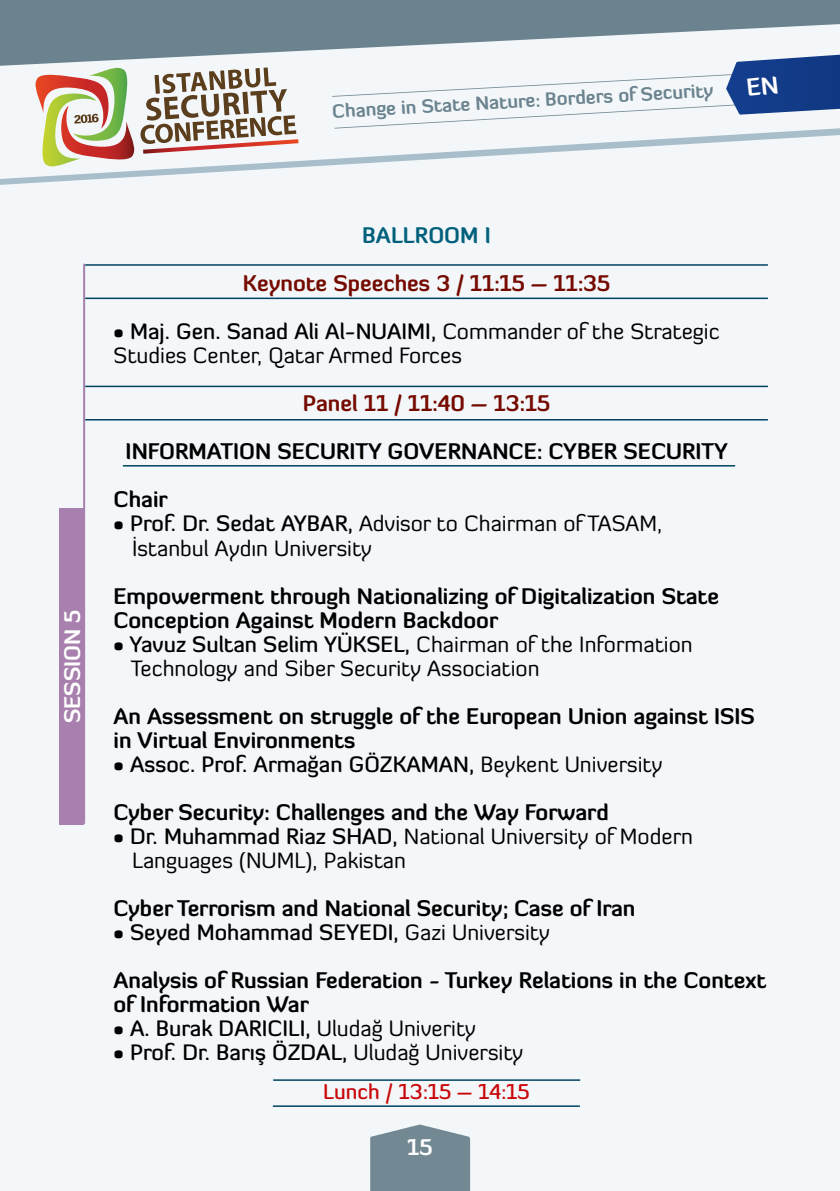
<style>
.page{position:relative;width:840px;height:1191px;background:#fff}
.page>*{position:absolute;margin:0;border:0;box-sizing:border-box;transform-origin:0 0}
.t1{font:700 22px/48px "Diavlo";color:#000}
.t2{font:22px/24px "Diavlo";color:#000}
.t3{font:500 22px "Diavlo";color:#000}
.t4{font:700 22px "Diavlo";color:#750a00}
.t5{font:700 22px "Diavlo";color:#fff}
.t6{font:700 22px "Diavlo";color:#00607b}
.t7{font:500 21px "Diavlo";color:#c9070a}
.t8{font:700 18.6px "Diavlo";color:#6b838f}
.s1{font-weight:500}
.s2{font-weight:400}
</style>
<div class="page">
<div style="left:0;top:0;width:839px;height:1191px;background:#f3f7f9"></div>
<svg style="left:0;top:0;width:839px;height:66px;fill:#6b838f"></svg>
<svg style="left:0;top:129px;width:839px;height:56px"></svg>
<svg style="left:370px;top:1124px;width:100px;height:67px;background:#7f939d"></svg>
<svg style="left:34px;top:67px;width:264px;height:101px"></svg>
<hr style="left:85px;top:264px;width:682px;height:2px;background:#004360">
<hr style="left:85px;top:386px;width:682px;height:1px;background:#004360">
<hr style="left:85px;top:297px;width:682px;height:2px;background:#004360">
<hr style="left:85px;top:419px;width:682px;height:1px;background:#004360">
<hr style="left:123px;top:465px;width:611px;height:1px;background:#004360">
<hr style="left:273px;top:1079px;width:307px;height:1px;background:#004360">
<hr style="left:273px;top:1105px;width:306px;height:2px;background:#004360">
<div style="left:59px;top:508px;width:25px;height:316px;background:#a880ad"></div>
<hr style="left:83px;top:264px;width:2px;height:559px;background:#a880ad">
<svg style="left:332px;top:53px;width:507px;height:76px"></svg>
<p class="t8" style="left:331px;top:99px;width:383px;rotate:-3deg">Change in State Nature: Borders of Security</p>
<p class="t5" style="left:58px;top:723px;width:116px;rotate:-90deg">SESSION 5</p>
<p class="t6" style="left:362px;top:221px;width:130px">BALLROOM I</p>
<p class="t4" style="left:243px;top:269px;width:368px">Keynote Speeches 3 / 11:15 – 11:35</p>
<p class="t2" style="left:113px;top:319px;width:607px"><span class="s1">• Maj. Gen. Sanad Ali Al-NUAIMI,</span> Commander of the Strategic<br>Studies Center, Qatar Armed Forces</p>
<p class="t4" style="left:302px;top:389px;width:249px">Panel 11 / 11:40 – 13:15</p>
<p class="t1" style="left:113px;top:427px;width:615px;text-indent:12px">INFORMATION SECURITY GOVERNANCE: CYBER SECURITY<br>Chair</p>
<p class="t2" style="left:132px;top:511px;width:531px;text-indent:-18px"><span class="s1">• Prof. Dr. Sedat AYBAR,</span> Advisor to Chairman of TASAM,<br>İstanbul Aydın University</p>
<p class="t1" style="left:113px;top:583px;width:606px;line-height:24px">Empowerment through Nationalizing of Digitalization State<br>Conception Against Modern Backdoor</p>
<p class="t2" style="left:131px;top:631px;width:563px;text-indent:-17px"><span class="s1">• Yavuz Sultan Selim YÜKSEL,</span> Chairman of the Information<br>Technology and Siber Security Association</p>
<p class="t1" style="left:113px;top:703px;width:642px;line-height:24px">An Assessment on struggle of the European Union against ISIS in Virtual Environments</p>
<p class="t1" style="left:113px;top:739px;width:550px"><span class="s1">• Assoc. Prof. Armağan GÖZKAMAN,</span> <span class="s2">Beykent University<br></span>Cyber Security: Challenges and the Way Forward</p>
<p class="t2" style="left:132px;top:823px;width:562px;text-indent:-18px"><span class="s1">• Dr. Muhammad Riaz SHAD,</span> National University of Modern<br>Languages (NUML), Pakistan</p>
<p class="t1" style="left:113px;top:883px;width:523px">Cyber Terrorism and National Security; Case of Iran</p>
<p class="t1" style="left:113px;top:907px;width:653px"><span class="s1">• Seyed Mohammad SEYEDI,</span> <span class="s2">Gazi University<br></span>Analysis of Russian Federation - Turkey Relations in the Context</p>
<p class="t1" style="left:113px;top:979px;width:197px">of Information War</p>
<p class="t3" style="left:113px;top:1014px;width:363px">• A. Burak DARICILI, <span class="s2">Uludağ Univerity</span></p>
<p class="t3" style="left:113px;top:1038px;width:411px">• Prof. Dr. Barış ÖZDAL, <span class="s2">Uludağ University</span></p>
<p class="t7" style="left:323px;top:1078px;width:208px">Lunch / 13:15 – 14:15</p>
<p class="t5" style="left:407px;top:1132px;width:27px">15</p>
</div>
